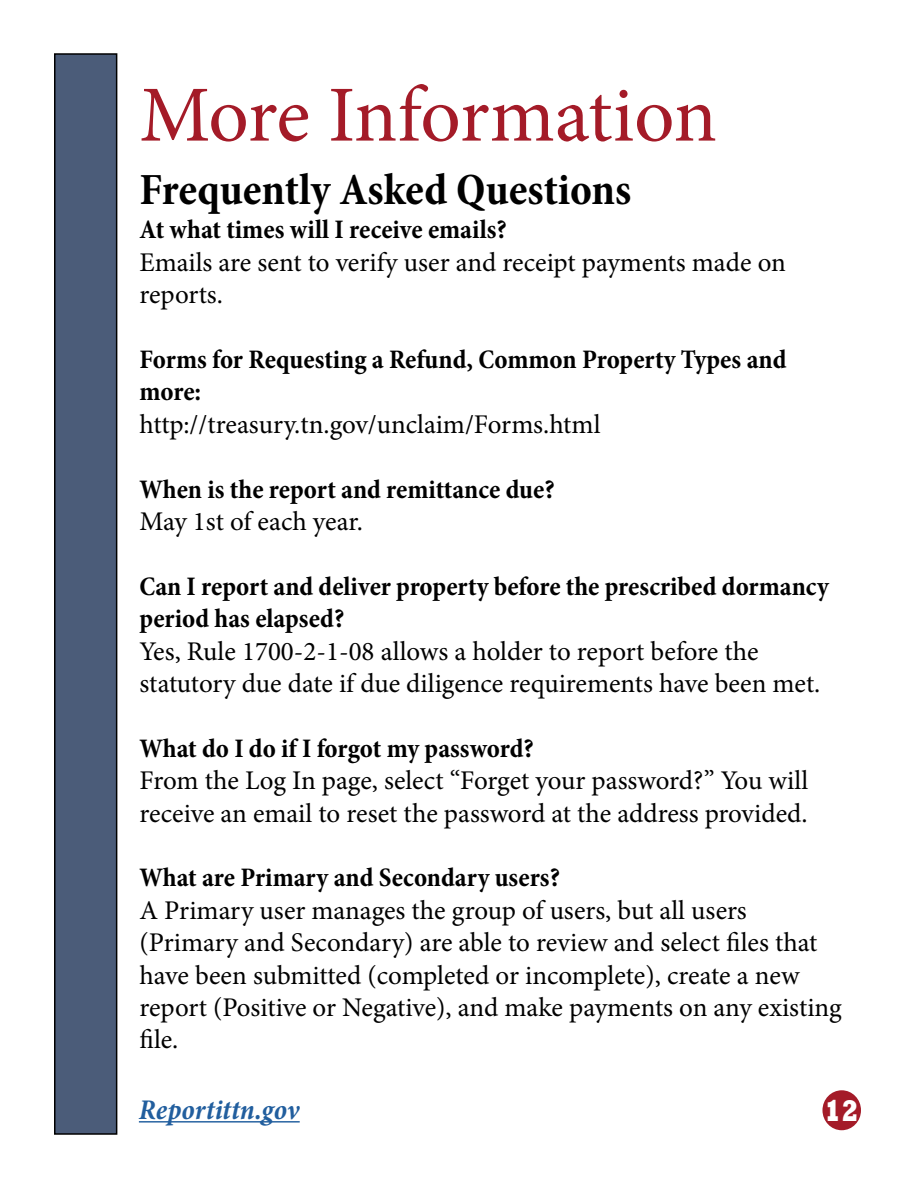
<style>
.page{position:relative;width:918px;height:1188px;background:#fff}
.page>*{position:absolute;margin:0;border:0;box-sizing:border-box;transform-origin:0 0}
.t1{font:79.5px "Minion Pro";letter-spacing:-.01em;color:#a41b28}
.t2{font:700 condensed 45px "Minion Pro";letter-spacing:-.005em;color:#000}
.t3{font:800 30.6px "Rockwell";color:#fff;scale:.81 1}
.t4{font:italic 700 condensed 28.8px "Minion Pro";color:#215e9e}
.t5{font:27px/32.4px "Minion Pro";letter-spacing:-.005em;color:#000}
.t6{font:700 condensed 27px/32.4px "Minion Pro";color:#000}
</style>
<div class="page">
<hr style="left:139px;top:1121px;width:161px;height:2px;background:#215e9e">
<div style="left:55px;top:54px;width:62px;height:1080px;background:#4b5c79"></div>
<div style="left:54px;top:53px;width:63px;height:1082px;border:2px solid #000"></div>
<div style="left:822px;top:1090px;width:39px;height:40px;background:#a41b28;border-radius:50%"></div>
<h1 class="t1" style="left:140px;top:62px;width:579px">More Information</h1>
<h2 class="t2" style="left:140px;top:159px;width:494px">Frequently Asked Questions</h2>
<p class="t6" style="left:140px;top:213px;width:369px">At what times will I receive emails?</p>
<p class="t5" style="left:140px;top:246px;width:648px">Emails are sent to verify user and receipt payments made on reports.</p>
<p class="t6" style="left:140px;top:343px;width:649px">Forms for Requesting a Refund, Common Property Types and more:</p>
<p class="t5" style="left:140px;top:408px;width:463px">http://treasury.tn.gov/unclaim/Forms.html</p>
<p class="t6" style="left:140px;top:473px;width:417px">When is the report and remittance due?</p>
<p class="t5" style="left:140px;top:505px;width:225px">May 1st of each year.</p>
<p class="t6" style="left:140px;top:570px;width:691px">Can I report and deliver property before the prescribed dormancy period has elapsed?</p>
<p class="t5" style="left:140px;top:635px;width:682px">Yes, Rule 1700-2-1-08 allows a holder to report before the statutory due date if due diligence requirements have been met.</p>
<p class="t6" style="left:140px;top:732px;width:396px">What do I do if I forgot my password?</p>
<p class="t5" style="left:140px;top:764px;width:670px">From the Log In page, select “Forget your password?” You will receive an email to reset the password at the address provided.</p>
<p class="t6" style="left:140px;top:861px;width:422px">What are Primary and Secondary users?</p>
<p class="t5" style="left:140px;top:894px;width:704px">A Primary user manages the group of users, but all users (Primary and Secondary) are able to review and select files that have been submitted (completed or incomplete), create a new report (Positive or Negative), and make payments on any existing file.</p>
<p class="t4" style="left:139px;top:1090px;width:162px">Reportittn.gov</p>
<p class="t3" style="left:824px;top:1093px;width:44px">12</p>
</div>
